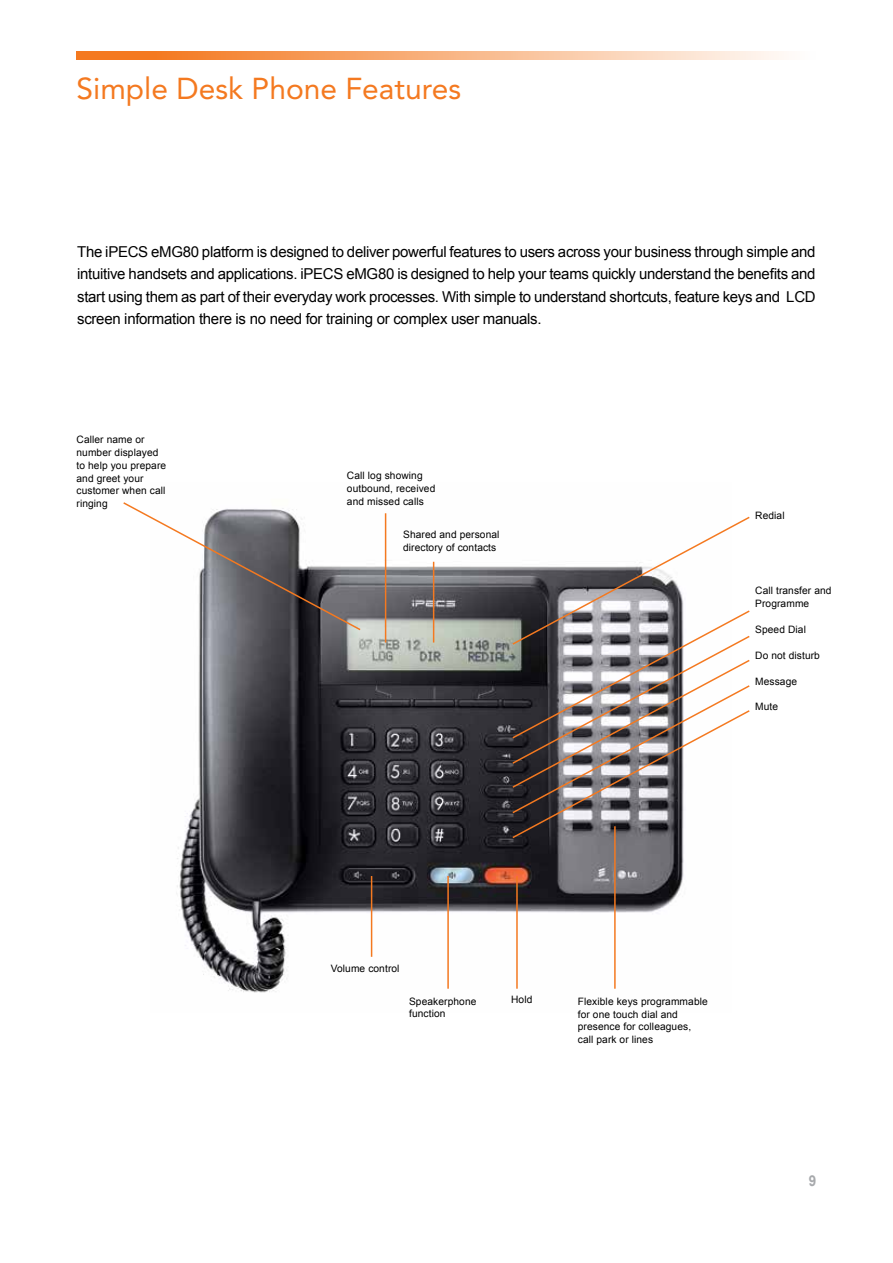
<style>
.page{position:relative;width:893px;height:1263px;background:#fff}
.page>*{position:absolute;margin:0;border:0;box-sizing:border-box;transform-origin:0 0}
.t1{font:30px "Avenir LT Std";color:#f47920}
.t2{font:15px/22.5px "Arial";letter-spacing:-.02em;color:#000;text-align:justify}
.t3{font:700 15px "Arial";color:#a7a9ac;scale:.9 1}
.t4{font:10.2px/12.8px "Arial";letter-spacing:.01em;color:#000}
</style>
<div class="page">
<img style="left:176px;top:513px;width:508px;height:480px">
<svg style="left:123px;top:502px;width:239px;height:130px"></svg>
<svg style="left:511px;top:515px;width:239px;height:324px"></svg>
<hr style="left:433px;top:562px;width:1px;height:80px;background:#f47920">
<hr style="left:371px;top:876px;width:1px;height:81px;background:#f47920">
<hr style="left:447px;top:876px;width:2px;height:113px;background:#f47920">
<hr style="left:516px;top:876px;width:2px;height:113px;background:#f47920">
<hr style="left:614px;top:826px;width:2px;height:163px;background:#f47920">
<hr style="left:385px;top:513px;width:1px;height:129px;background:#f47920">
<svg style="left:77px;top:51px;width:707px;height:9px"></svg>
<h1 class="t1" style="left:77px;top:71px;width:386px">Simple Desk Phone Features</h1>
<p class="t2" style="left:77px;top:240px;width:740px">The iPECS eMG80 platform is designed to deliver powerful features to users across your business through simple and intuitive handsets and applications. iPECS eMG80 is designed to help your teams quickly understand the benefits and start using them as part of their everyday work processes. With simple to understand shortcuts, feature keys and LCD screen information there is no need for training or complex user manuals.</p>
<p class="t4" style="left:77px;top:433px;width:91px">Caller name or number displayed to help you prepare and greet your customer when call ringing</p>
<p class="t4" style="left:347px;top:470px;width:90px">Call log showing outbound, received and missed calls</p>
<p class="t4" style="left:403px;top:528px;width:98px">Shared and personal directory of contacts</p>
<p class="t4" style="left:755px;top:509px;width:31px">Redial</p>
<p class="t4" style="left:755px;top:584px;width:78px">Call transfer and<br>Programme</p>
<p class="t4" style="left:755px;top:623px;width:52px">Speed Dial</p>
<p class="t4" style="left:755px;top:649px;width:66px">Do not disturb</p>
<p class="t4" style="left:755px;top:675px;width:43px">Message</p>
<p class="t4" style="left:755px;top:700px;width:24px">Mute</p>
<p class="t4" style="left:331px;top:962px;width:70px">Volume control</p>
<p class="t4" style="left:409px;top:995px;width:69px">Speakerphone function</p>
<p class="t4" style="left:511px;top:993px;width:23px">Hold</p>
<p class="t4" style="left:578px;top:995px;width:131px">Flexible keys programmable for one touch dial and presence for colleagues, call park or lines</p>
<p class="t3" style="left:809px;top:1171px;width:10px">9</p>
</div>
